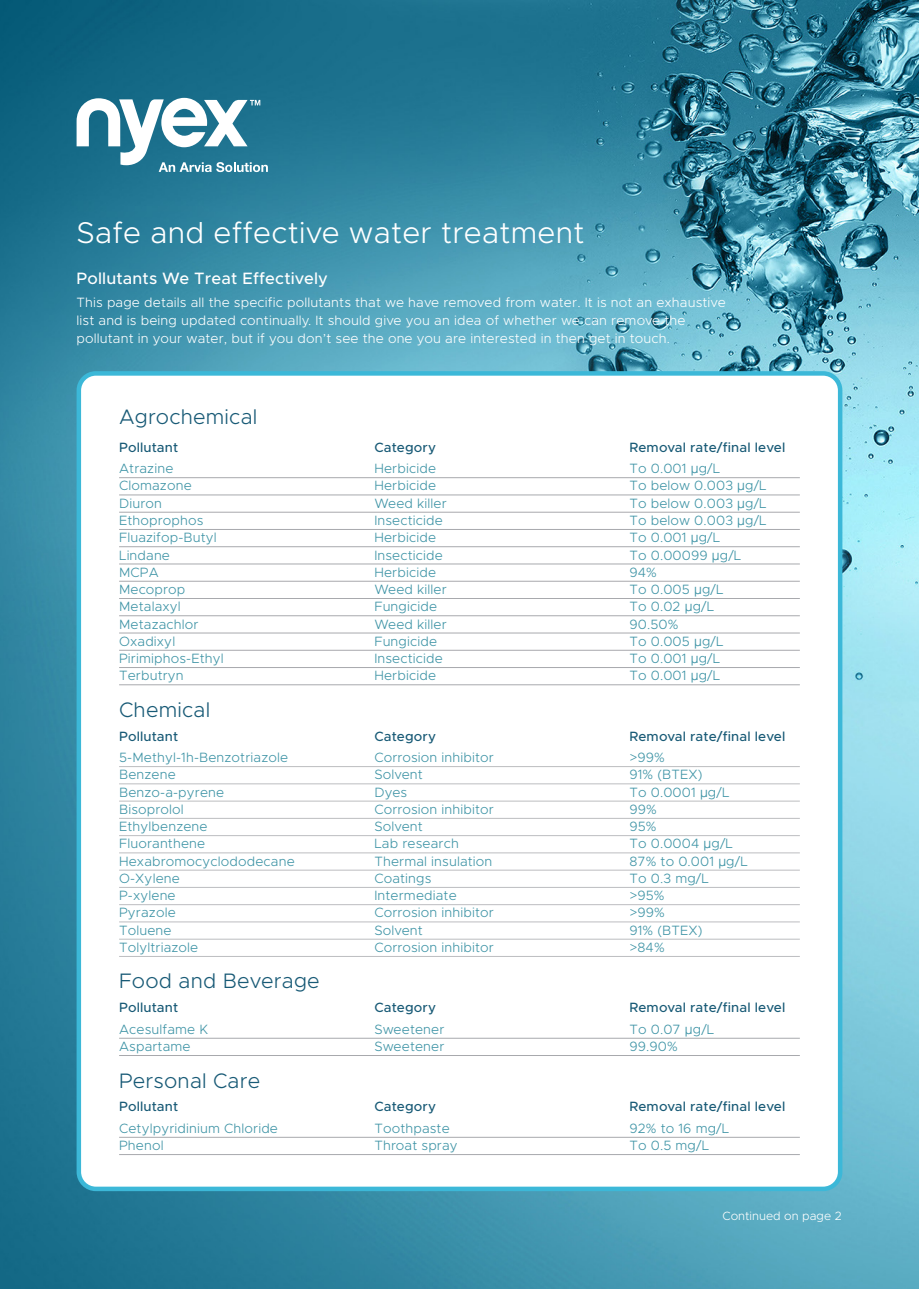
<style>
.page{position:relative;width:919px;height:1289px;background:#fff}
.page>*{position:absolute;margin:0;border:0;box-sizing:border-box;transform-origin:0 0}
.t1{font:300 30px "Metropolis";letter-spacing:.01em;color:#fff}
.t2{font:300 21px "Metropolis";letter-spacing:.01em;color:#185a76}
.t3{font:500 16.5px "Metropolis";letter-spacing:.01em;color:#fff}
.t4{font:300 13.5px "Metropolis";letter-spacing:.01em;color:#3d93a5}
.t5{font:300 13.5px/18px "Metropolis";letter-spacing:.01em;color:#fff}
.t6{font:500 13.5px "Metropolis";letter-spacing:.01em;color:#185a76}
.t7{font:300 12px "Metropolis";color:#fff}
.s1{font-family:"Century Gothic";font-weight:400}
</style>
<div class="page">
<img style="left:0;top:0;width:918px;height:1288px">
<svg style="left:77px;top:98px;width:191px;height:74px"></svg>
<div style="left:79px;top:373px;width:761px;height:815px;background:#fff;border-radius:17px"></div>
<div style="left:77px;top:371px;width:765px;height:820px;border:4px solid #3cb8d8;border-radius:17px"></div>
<hr style="left:119px;top:477px;width:680px;height:1px;background:#a8a9ad">
<hr style="left:119px;top:494px;width:680px;height:1px;background:#a8a9ad">
<hr style="left:119px;top:512px;width:680px;height:1px;background:#a8a9ad">
<hr style="left:119px;top:529px;width:680px;height:1px;background:#a8a9ad">
<hr style="left:119px;top:546px;width:680px;height:1px;background:#a8a9ad">
<hr style="left:119px;top:563px;width:680px;height:1px;background:#a8a9ad">
<hr style="left:119px;top:581px;width:680px;height:1px;background:#a8a9ad">
<hr style="left:119px;top:598px;width:680px;height:1px;background:#a8a9ad">
<hr style="left:119px;top:615px;width:680px;height:1px;background:#a8a9ad">
<hr style="left:119px;top:632px;width:680px;height:1px;background:#a8a9ad">
<hr style="left:119px;top:650px;width:680px;height:1px;background:#a8a9ad">
<hr style="left:119px;top:667px;width:680px;height:1px;background:#a8a9ad">
<hr style="left:119px;top:684px;width:680px;height:1px;background:#a8a9ad">
<hr style="left:119px;top:766px;width:680px;height:1px;background:#bcbdc0">
<hr style="left:119px;top:783px;width:680px;height:1px;background:#bcbdc0">
<hr style="left:119px;top:800px;width:680px;height:1px;background:#bcbdc0">
<hr style="left:119px;top:818px;width:680px;height:1px;background:#bcbdc0">
<hr style="left:119px;top:835px;width:680px;height:1px;background:#bcbdc0">
<hr style="left:119px;top:852px;width:680px;height:1px;background:#bcbdc0">
<hr style="left:119px;top:869px;width:680px;height:1px;background:#bcbdc0">
<hr style="left:119px;top:887px;width:680px;height:1px;background:#bcbdc0">
<hr style="left:119px;top:904px;width:680px;height:1px;background:#bcbdc0">
<hr style="left:119px;top:921px;width:680px;height:1px;background:#bcbdc0">
<hr style="left:119px;top:938px;width:680px;height:1px;background:#bcbdc0">
<hr style="left:119px;top:956px;width:680px;height:1px;background:#bcbdc0">
<hr style="left:119px;top:1037px;width:680px;height:1px;background:#a8a9ad">
<hr style="left:119px;top:1055px;width:680px;height:1px;background:#a8a9ad">
<hr style="left:119px;top:1136px;width:680px;height:1px;background:#a8a9ad">
<hr style="left:119px;top:1154px;width:680px;height:1px;background:#a8a9ad">
<p class="t1" style="left:77px;top:214px;width:509px">Safe and effective water treatment</p>
<p class="t3" style="left:77px;top:268px;width:253px">Pollutants We Treat Effectively</p>
<p class="t5" style="left:77px;top:293px;width:650px">This page details all the specific pollutants that we have removed from water. It is not an exhaustive list and is being updated continually. It should give you an idea of whether we can remove the pollutant in your water, but if you don’t see the one you are interested in then get in touch.</p>
<h2 class="t2" style="left:119px;top:403px;width:140px">Agrochemical</h2>
<h2 class="t6" style="left:119px;top:438px;width:61px">Pollutant</h2>
<h2 class="t6" style="left:374px;top:438px;width:63px">Category</h2>
<h2 class="t6" style="left:629px;top:438px;width:157px">Removal rate/final level</h2>
<h2 class="t4" style="left:119px;top:460px;width:56px">Atrazine</h2>
<h2 class="t4" style="left:374px;top:460px;width:63px">Herbicide</h2>
<h2 class="t4" style="left:629px;top:460px;width:92px">To 0.001 <span class="s1">µ</span>g/L</h2>
<h2 class="t4" style="left:119px;top:477px;width:74px">Clomazone</h2>
<h2 class="t4" style="left:374px;top:477px;width:63px">Herbicide</h2>
<h2 class="t4" style="left:629px;top:477px;width:139px">To below 0.003 <span class="s1">µ</span>g/L</h2>
<h2 class="t4" style="left:119px;top:494px;width:44px">Diuron</h2>
<h2 class="t4" style="left:374px;top:494px;width:74px">Weed killer</h2>
<h2 class="t4" style="left:629px;top:494px;width:139px">To below 0.003 <span class="s1">µ</span>g/L</h2>
<h2 class="t4" style="left:119px;top:512px;width:86px">Ethoprophos</h2>
<h2 class="t4" style="left:374px;top:512px;width:70px">Insecticide</h2>
<h2 class="t4" style="left:629px;top:512px;width:139px">To below 0.003 <span class="s1">µ</span>g/L</h2>
<h2 class="t4" style="left:119px;top:529px;width:99px">Fluazifop-Butyl</h2>
<h2 class="t4" style="left:374px;top:529px;width:63px">Herbicide</h2>
<h2 class="t4" style="left:629px;top:529px;width:92px">To 0.001 <span class="s1">µ</span>g/L</h2>
<h2 class="t4" style="left:119px;top:546px;width:52px">Lindane</h2>
<h2 class="t4" style="left:374px;top:546px;width:70px">Insecticide</h2>
<h2 class="t4" style="left:629px;top:546px;width:113px">To 0.00099 <span class="s1">µ</span>g/L</h2>
<h2 class="t4" style="left:119px;top:563px;width:41px">MCPA</h2>
<h2 class="t4" style="left:374px;top:563px;width:63px">Herbicide</h2>
<h2 class="t4" style="left:629px;top:563px;width:29px">94%</h2>
<h2 class="t4" style="left:119px;top:581px;width:68px">Mecoprop</h2>
<h2 class="t4" style="left:374px;top:581px;width:74px">Weed killer</h2>
<h2 class="t4" style="left:629px;top:581px;width:95px">To 0.005 <span class="s1">µ</span>g/L</h2>
<h2 class="t4" style="left:119px;top:598px;width:63px">Metalaxyl</h2>
<h2 class="t4" style="left:374px;top:598px;width:64px">Fungicide</h2>
<h2 class="t4" style="left:629px;top:598px;width:86px">To 0.02 <span class="s1">µ</span>g/L</h2>
<h2 class="t4" style="left:119px;top:615px;width:81px">Metazachlor</h2>
<h2 class="t4" style="left:374px;top:615px;width:74px">Weed killer</h2>
<h2 class="t4" style="left:629px;top:615px;width:50px">90.50%</h2>
<h2 class="t4" style="left:119px;top:632px;width:58px">Oxadixyl</h2>
<h2 class="t4" style="left:374px;top:632px;width:64px">Fungicide</h2>
<h2 class="t4" style="left:629px;top:632px;width:95px">To 0.005 <span class="s1">µ</span>g/L</h2>
<h2 class="t4" style="left:119px;top:650px;width:106px">Pirimiphos-Ethyl</h2>
<h2 class="t4" style="left:374px;top:650px;width:70px">Insecticide</h2>
<h2 class="t4" style="left:629px;top:650px;width:92px">To 0.001 <span class="s1">µ</span>g/L</h2>
<h2 class="t4" style="left:119px;top:667px;width:66px">Terbutryn</h2>
<h2 class="t4" style="left:374px;top:667px;width:63px">Herbicide</h2>
<h2 class="t4" style="left:629px;top:667px;width:92px">To 0.001 <span class="s1">µ</span>g/L</h2>
<h2 class="t2" style="left:119px;top:696px;width:93px">Chemical</h2>
<h2 class="t6" style="left:119px;top:727px;width:61px">Pollutant</h2>
<h2 class="t6" style="left:374px;top:727px;width:63px">Category</h2>
<h2 class="t6" style="left:629px;top:727px;width:157px">Removal rate/final level</h2>
<h2 class="t4" style="left:119px;top:749px;width:170px">5-Methyl-1h-Benzotriazole</h2>
<h2 class="t4" style="left:374px;top:749px;width:121px">Corrosion inhibitor</h2>
<h2 class="t4" style="left:629px;top:749px;width:37px">&gt;99%</h2>
<h2 class="t4" style="left:119px;top:766px;width:58px">Benzene</h2>
<h2 class="t4" style="left:374px;top:766px;width:50px">Solvent</h2>
<h2 class="t4" style="left:629px;top:766px;width:75px">91% (BTEX)</h2>
<h2 class="t4" style="left:119px;top:783px;width:107px">Benzo-a-pyrene</h2>
<h2 class="t4" style="left:374px;top:783px;width:34px">Dyes</h2>
<h2 class="t4" style="left:629px;top:783px;width:101px">To 0.0001 <span class="s1">µ</span>g/L</h2>
<h2 class="t4" style="left:119px;top:800px;width:66px">Bisoprolol</h2>
<h2 class="t4" style="left:374px;top:800px;width:121px">Corrosion inhibitor</h2>
<h2 class="t4" style="left:629px;top:800px;width:29px">99%</h2>
<h2 class="t4" style="left:119px;top:818px;width:90px">Ethylbenzene</h2>
<h2 class="t4" style="left:374px;top:818px;width:50px">Solvent</h2>
<h2 class="t4" style="left:629px;top:818px;width:29px">95%</h2>
<h2 class="t4" style="left:119px;top:835px;width:87px">Fluoranthene</h2>
<h2 class="t4" style="left:374px;top:835px;width:86px">Lab research</h2>
<h2 class="t4" style="left:629px;top:835px;width:105px">To 0.0004 <span class="s1">µ</span>g/L</h2>
<h2 class="t4" style="left:119px;top:852px;width:177px">Hexabromocyclododecane</h2>
<h2 class="t4" style="left:374px;top:852px;width:119px">Thermal insulation</h2>
<h2 class="t4" style="left:629px;top:852px;width:120px">87% to 0.001 <span class="s1">µ</span>g/L</h2>
<h2 class="t4" style="left:119px;top:869px;width:62px">O-Xylene</h2>
<h2 class="t4" style="left:374px;top:869px;width:58px">Coatings</h2>
<h2 class="t4" style="left:629px;top:869px;width:81px">To 0.3 mg/L</h2>
<h2 class="t4" style="left:119px;top:887px;width:58px">P-xylene</h2>
<h2 class="t4" style="left:374px;top:887px;width:84px">Intermediate</h2>
<h2 class="t4" style="left:629px;top:887px;width:37px">&gt;95%</h2>
<h2 class="t4" style="left:119px;top:904px;width:58px">Pyrazole</h2>
<h2 class="t4" style="left:374px;top:904px;width:121px">Corrosion inhibitor</h2>
<h2 class="t4" style="left:629px;top:904px;width:37px">&gt;99%</h2>
<h2 class="t4" style="left:119px;top:921px;width:54px">Toluene</h2>
<h2 class="t4" style="left:374px;top:921px;width:50px">Solvent</h2>
<h2 class="t4" style="left:629px;top:921px;width:75px">91% (BTEX)</h2>
<h2 class="t4" style="left:119px;top:938px;width:81px">Tolyltriazole</h2>
<h2 class="t4" style="left:374px;top:938px;width:121px">Corrosion inhibitor</h2>
<h2 class="t4" style="left:629px;top:938px;width:37px">&gt;84%</h2>
<h2 class="t2" style="left:119px;top:968px;width:202px">Food and Beverage</h2>
<h2 class="t6" style="left:119px;top:999px;width:61px">Pollutant</h2>
<h2 class="t6" style="left:374px;top:999px;width:63px">Category</h2>
<h2 class="t6" style="left:629px;top:999px;width:157px">Removal rate/final level</h2>
<h2 class="t4" style="left:119px;top:1020px;width:91px">Acesulfame K</h2>
<h2 class="t4" style="left:374px;top:1020px;width:71px">Sweetener</h2>
<h2 class="t4" style="left:629px;top:1020px;width:86px">To 0.07 <span class="s1">µ</span>g/L</h2>
<h2 class="t4" style="left:119px;top:1037px;width:73px">Aspartame</h2>
<h2 class="t4" style="left:374px;top:1037px;width:71px">Sweetener</h2>
<h2 class="t4" style="left:629px;top:1037px;width:50px">99.90%</h2>
<h2 class="t2" style="left:119px;top:1067px;width:143px">Personal Care</h2>
<h2 class="t6" style="left:119px;top:1098px;width:61px">Pollutant</h2>
<h2 class="t6" style="left:374px;top:1098px;width:63px">Category</h2>
<h2 class="t6" style="left:629px;top:1098px;width:157px">Removal rate/final level</h2>
<h2 class="t4" style="left:119px;top:1119px;width:160px">Cetylpyridinium Chloride</h2>
<h2 class="t4" style="left:374px;top:1119px;width:77px">Toothpaste</h2>
<h2 class="t4" style="left:629px;top:1119px;width:101px">92% to 16 mg/L</h2>
<h2 class="t4" style="left:119px;top:1136px;width:46px">Phenol</h2>
<h2 class="t4" style="left:374px;top:1136px;width:85px">Throat spray</h2>
<h2 class="t4" style="left:629px;top:1136px;width:81px">To 0.5 mg/L</h2>
<p class="t7" style="left:722px;top:1208px;width:121px">Continued on page 2</p>
</div>
